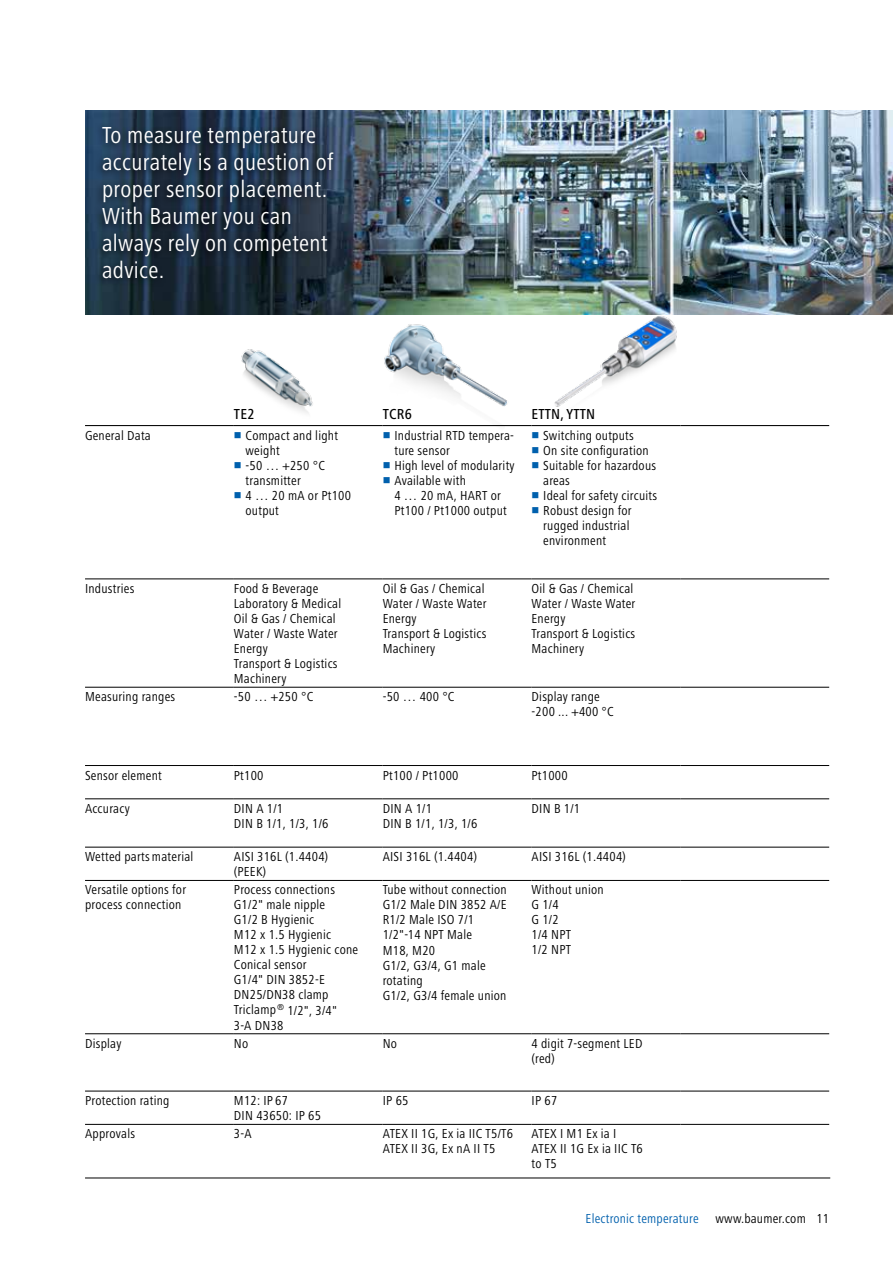
<style>
.page{position:relative;width:893px;height:1263px;background:#fff}
.page>*{position:absolute;margin:0;border:0;box-sizing:border-box;transform-origin:0 0}
.t1{font:condensed 24px/27px "Frutiger Next LT";letter-spacing:.015em;color:#fff}
.t2{font:500 condensed 15px "Frutiger Next LT";letter-spacing:.02em;color:#000}
.t3{font:condensed 13.5px/15px "Frutiger Next LT";letter-spacing:.02em;color:#000}
.t4{font:condensed 13.5px "Frutiger Next LT";letter-spacing:.015em;color:#0060ad}
</style>
<div class="page">
<hr style="left:85px;top:1178px;width:745px;height:1px;background:#000">
<img style="left:381px;top:324px;width:137px;height:103px">
<img style="left:234px;top:349px;width:85px;height:78px">
<img style="left:85px;top:111px;width:808px;height:204px">
<img style="left:554px;top:314px;width:124px;height:93px">
<div style="left:93px;top:122px;width:245px;height:165px;background:#000;opacity:.75"></div>
<hr style="left:234px;top:687px;width:149px;height:1px;background:#000">
<hr style="left:85px;top:765px;width:149px;height:1px;background:#000">
<hr style="left:234px;top:765px;width:149px;height:1px;background:#000">
<hr style="left:383px;top:765px;width:148px;height:1px;background:#000">
<hr style="left:531px;top:765px;width:149px;height:1px;background:#000">
<hr style="left:680px;top:765px;width:149px;height:1px;background:#000">
<hr style="left:85px;top:798px;width:149px;height:1px;background:#000">
<hr style="left:234px;top:798px;width:149px;height:1px;background:#000">
<hr style="left:383px;top:798px;width:148px;height:1px;background:#000">
<hr style="left:531px;top:798px;width:149px;height:1px;background:#000">
<hr style="left:680px;top:798px;width:149px;height:1px;background:#000">
<hr style="left:85px;top:847px;width:149px;height:1px;background:#000">
<hr style="left:234px;top:847px;width:149px;height:1px;background:#000">
<hr style="left:383px;top:847px;width:148px;height:1px;background:#000">
<hr style="left:531px;top:847px;width:149px;height:1px;background:#000">
<hr style="left:531px;top:880px;width:149px;height:1px;background:#000">
<hr style="left:680px;top:880px;width:149px;height:1px;background:#000">
<hr style="left:531px;top:1033px;width:149px;height:1px;background:#000">
<hr style="left:680px;top:1033px;width:149px;height:1px;background:#000">
<hr style="left:85px;top:1091px;width:149px;height:1px;background:#000">
<hr style="left:234px;top:1091px;width:149px;height:1px;background:#000">
<hr style="left:383px;top:1091px;width:148px;height:1px;background:#000">
<hr style="left:85px;top:1124px;width:149px;height:1px;background:#000">
<hr style="left:234px;top:1124px;width:149px;height:1px;background:#000">
<hr style="left:383px;top:1124px;width:148px;height:1px;background:#000">
<hr style="left:531px;top:1124px;width:149px;height:1px;background:#000">
<hr style="left:680px;top:1124px;width:149px;height:1px;background:#000">
<hr style="left:85px;top:687px;width:149px;height:1px;background:#000">
<hr style="left:383px;top:687px;width:148px;height:1px;background:#000">
<hr style="left:531px;top:687px;width:149px;height:1px;background:#000">
<hr style="left:680px;top:687px;width:149px;height:1px;background:#000">
<hr style="left:85px;top:425px;width:149px;height:1px;background:#000">
<hr style="left:234px;top:425px;width:149px;height:1px;background:#000">
<hr style="left:383px;top:425px;width:148px;height:1px;background:#000">
<hr style="left:680px;top:425px;width:149px;height:1px;background:#000">
<hr style="left:85px;top:579px;width:149px;height:1px;background:#000">
<hr style="left:234px;top:579px;width:149px;height:1px;background:#000">
<hr style="left:383px;top:579px;width:148px;height:1px;background:#000">
<hr style="left:531px;top:579px;width:149px;height:1px;background:#000">
<hr style="left:680px;top:579px;width:149px;height:1px;background:#000">
<hr style="left:680px;top:847px;width:149px;height:1px;background:#000">
<hr style="left:85px;top:880px;width:149px;height:1px;background:#000">
<hr style="left:234px;top:880px;width:149px;height:1px;background:#000">
<hr style="left:383px;top:880px;width:148px;height:1px;background:#000">
<hr style="left:85px;top:1033px;width:149px;height:1px;background:#000">
<hr style="left:234px;top:1033px;width:149px;height:1px;background:#000">
<hr style="left:383px;top:1033px;width:148px;height:1px;background:#000">
<hr style="left:531px;top:1091px;width:149px;height:1px;background:#000">
<hr style="left:680px;top:1091px;width:149px;height:1px;background:#000">
<hr style="left:531px;top:425px;width:149px;height:1px;background:#000">
<h1 class="t1" style="left:102px;top:122px;width:233px">To measure temperature accurately is a question of proper sensor placement.<br>With Baumer you can always rely on competent advice.</h1>
<p class="t2" style="left:234px;top:406px;width:22px">TE2</p>
<p class="t2" style="left:383px;top:406px;width:31px">TCR6</p>
<p class="t2" style="left:531px;top:406px;width:65px">ETTN, YTTN</p>
<p class="t3" style="left:85px;top:428px;width:67px">General Data</p>
<p class="t3" style="left:246px;top:428px;width:107px">Compact and light weight<br>-50 … +250 °C transmitter<br>4 … 20 mA or Pt100 output</p>
<p class="t3" style="left:394px;top:428px;width:122px">Industrial RTD tempera&shy;ture sensor<br>High level of modularity<br>Available with<br>4 … 20 mA, HART or<br>Pt100 / Pt1000 output</p>
<p class="t3" style="left:543px;top:428px;width:115px">Switching outputs<br>On site configuration<br>Suitable for hazardous areas<br>Ideal for safety circuits<br>Robust design for rugged industrial environment</p>
<p class="t3" style="left:85px;top:581px;width:51px">Industries</p>
<p class="t3" style="left:234px;top:581px;width:109px">Food &amp; Beverage<br>Laboratory &amp; Medical<br>Oil &amp; Gas / Chemical<br>Water / Waste Water<br>Energy<br>Transport &amp; Logistics<br>Machinery</p>
<p class="t3" style="left:383px;top:581px;width:105px">Oil &amp; Gas / Chemical<br>Water / Waste Water<br>Energy<br>Transport &amp; Logistics<br>Machinery</p>
<p class="t3" style="left:532px;top:581px;width:105px">Oil &amp; Gas / Chemical<br>Water / Waste Water<br>Energy<br>Transport &amp; Logistics<br>Machinery</p>
<p class="t3" style="left:85px;top:689px;width:92px">Measuring ranges</p>
<p class="t3" style="left:234px;top:689px;width:81px">-50 … +250 °C</p>
<p class="t3" style="left:383px;top:689px;width:73px">-50 … 400 °C</p>
<p class="t3" style="left:532px;top:689px;width:84px">Display range -200 ... +400 °C</p>
<p class="t3" style="left:85px;top:768px;width:78px">Sensor element</p>
<p class="t3" style="left:234px;top:768px;width:31px">Pt100</p>
<p class="t3" style="left:383px;top:768px;width:77px">Pt100 / Pt1000</p>
<p class="t3" style="left:532px;top:768px;width:38px">Pt1000</p>
<p class="t3" style="left:85px;top:801px;width:46px">Accuracy</p>
<p class="t3" style="left:234px;top:801px;width:96px">DIN A 1/1<br>DIN B 1/1, 1/3, 1/6</p>
<p class="t3" style="left:383px;top:801px;width:96px">DIN A 1/1<br>DIN B 1/1, 1/3, 1/6</p>
<p class="t3" style="left:532px;top:801px;width:50px">DIN B 1/1</p>
<p class="t3" style="left:85px;top:849px;width:110px">Wetted partsmaterial</p>
<p class="t3" style="left:234px;top:849px;width:96px">AISI 316L (1.4404) (PEEK)</p>
<p class="t3" style="left:383px;top:849px;width:96px">AISI 316L (1.4404)</p>
<p class="t3" style="left:532px;top:849px;width:96px">AISI 316L (1.4404)</p>
<p class="t3" style="left:85px;top:882px;width:103px">Versatile options for process connection</p>
<p class="t3" style="left:234px;top:882px;width:126px">Process connections<br>G1/2" male nipple<br>G1/2 B Hygienic<br>M12 x 1.5 Hygienic<br>M12 x 1.5 Hygienic cone<br>Conical sensor<br>G1/4" DIN 3852-E<br>DN25/DN38 clamp<br>Triclamp<sup>®</sup> 1/2", 3/4"<br>3-A DN38</p>
<p class="t3" style="left:383px;top:882px;width:126px">Tube without connection<br>G1/2 Male DIN 3852 A/E<br>R1/2 Male ISO 7/1<br>1/2"-14 NPT Male<br>M18, M20<br>G1/2, G3/4, G1 male rotating<br>G1/2, G3/4 female union</p>
<p class="t3" style="left:532px;top:882px;width:74px">Without union<br>G 1/4<br>G 1/2<br>1/4 NPT<br>1/2 NPT</p>
<p class="t3" style="left:85px;top:1036px;width:38px">Display</p>
<p class="t3" style="left:234px;top:1036px;width:16px">No</p>
<p class="t3" style="left:383px;top:1036px;width:16px">No</p>
<p class="t3" style="left:532px;top:1036px;width:112px">4 digit 7-segment LED (red)</p>
<p class="t3" style="left:85px;top:1093px;width:86px">Protection rating</p>
<p class="t3" style="left:234px;top:1093px;width:89px">M12: IP 67<br>DIN 43650: IP 65</p>
<p class="t3" style="left:383px;top:1093px;width:27px">IP 65</p>
<p class="t3" style="left:532px;top:1093px;width:27px">IP 67</p>
<p class="t3" style="left:85px;top:1126px;width:51px">Approvals</p>
<p class="t3" style="left:234px;top:1126px;width:19px">3-A</p>
<p class="t3" style="left:383px;top:1126px;width:132px">ATEX II 1G, Ex ia IIC T5/T6<br>ATEX II 3G, Ex nA II T5</p>
<p class="t3" style="left:532px;top:1126px;width:113px">ATEX I M1 Ex ia I<br>ATEX II 1G Ex ia IIC T6 to T5</p>
<p class="t4" style="left:586px;top:1211px;width:115px">Electronic temperature</p>
<p class="t3" style="left:716px;top:1211px;width:115px">www.baumer.com 11</p>
</div>
